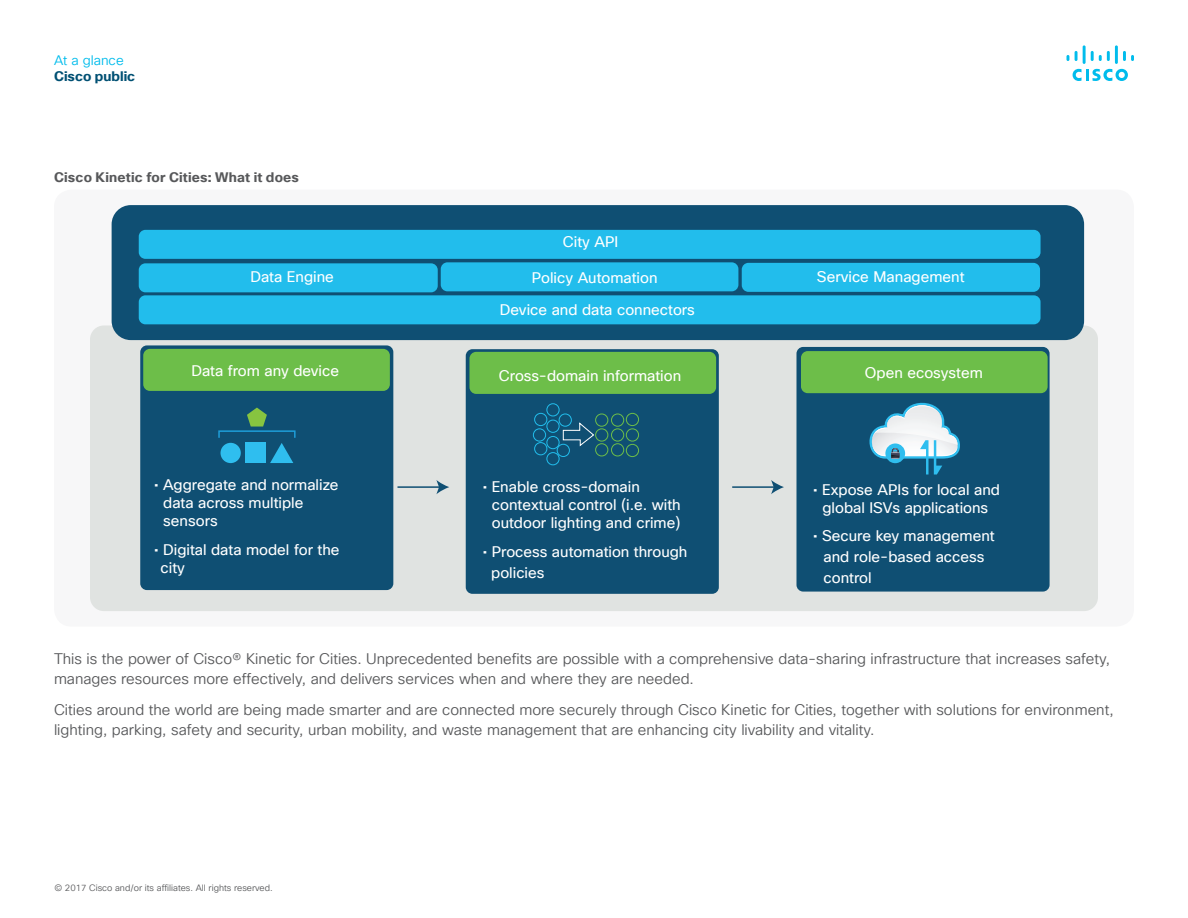
<style>
.page{position:relative;width:1188px;height:918px;background:#fff}
.page>*{position:absolute;margin:0;border:0;box-sizing:border-box;transform-origin:0 0}
.Body{font:15px/19.5px "Cisco Sans TT Light";color:#57585a}
.t1{font:15px/18px "Cisco Sans TT";color:#fff}
.FigureCaption{font:700 13.5px "Cisco Sans TT";letter-spacing:.015em;color:#57585a}
.t2{font:700 13.5px "Cisco Sans TT";color:#005073}
.t3{font:13.5px "Cisco Sans TT Light";color:#01bcec}
.Footer_white{font:9px "Cisco Sans TT Light";color:#57585a}
</style>
<div class="page">
<svg style="left:1073px;top:69px;width:55px;height:12px"></svg>
<svg style="left:1067px;top:55px;width:2px;height:6px"></svg>
<svg style="left:1075px;top:51px;width:3px;height:10px"></svg>
<hr style="left:1083px;top:45px;width:3px;height:19px;background:#01bcec">
<svg style="left:1091px;top:51px;width:19px;height:10px"></svg>
<hr style="left:1115px;top:45px;width:3px;height:19px;background:#01bcec">
<svg style="left:1123px;top:51px;width:11px;height:10px"></svg>
<div style="left:54px;top:190px;width:1080px;height:437px;background:#f7f7f8;border-radius:18px"></div>
<div style="left:90px;top:325px;width:1008px;height:286px;background:#e0e3e1;border-radius:14px"></div>
<div style="left:140px;top:345px;width:253px;height:245px;background:#0f4f73;border-radius:7px"></div>
<div style="left:466px;top:349px;width:253px;height:245px;background:#0f4f73;border-radius:7px"></div>
<div style="left:796px;top:347px;width:254px;height:245px;background:#0f4f73;border-radius:7px"></div>
<div style="left:546px;top:403px;width:13px;height:13px;border:1px solid #22bdec;border-radius:50%"></div>
<div style="left:534px;top:413px;width:13px;height:13px;border:1px solid #22bdec;border-radius:50%"></div>
<div style="left:533px;top:428px;width:13px;height:13px;border:1px solid #22bdec;border-radius:50%"></div>
<div style="left:534px;top:442px;width:13px;height:13px;border:1px solid #22bdec;border-radius:50%"></div>
<div style="left:546px;top:452px;width:13px;height:13px;border:1px solid #22bdec;border-radius:50%"></div>
<div style="left:557px;top:444px;width:13px;height:13px;border:1px solid #22bdec;border-radius:50%"></div>
<div style="left:546px;top:436px;width:13px;height:13px;border:1px solid #22bdec;border-radius:50%"></div>
<div style="left:546px;top:420px;width:13px;height:13px;border:1px solid #22bdec;border-radius:50%"></div>
<div style="left:559px;top:414px;width:13px;height:13px;border:1px solid #22bdec;border-radius:50%"></div>
<div style="left:595px;top:414px;width:13px;height:13px;border:1px solid #6dbe49;border-radius:50%"></div>
<div style="left:611px;top:414px;width:13px;height:13px;border:1px solid #6dbe49;border-radius:50%"></div>
<div style="left:626px;top:413px;width:13px;height:13px;border:1px solid #6dbe49;border-radius:50%"></div>
<div style="left:626px;top:428px;width:13px;height:13px;border:1px solid #6dbe49;border-radius:50%"></div>
<div style="left:611px;top:428px;width:13px;height:13px;border:1px solid #6dbe49;border-radius:50%"></div>
<div style="left:595px;top:428px;width:13px;height:13px;border:1px solid #6dbe49;border-radius:50%"></div>
<div style="left:595px;top:443px;width:13px;height:13px;border:1px solid #6dbe49;border-radius:50%"></div>
<div style="left:611px;top:443px;width:13px;height:13px;border:1px solid #6dbe49;border-radius:50%"></div>
<div style="left:626px;top:444px;width:13px;height:13px;border:1px solid #6dbe49;border-radius:50%"></div>
<svg style="left:563px;top:422px;width:31px;height:25px"></svg>
<hr style="left:397px;top:486px;width:43px;height:2px;background:#0f4f73">
<svg style="left:436px;top:480px;width:13px;height:14px"></svg>
<hr style="left:732px;top:486px;width:43px;height:2px;background:#0f4f73">
<svg style="left:771px;top:480px;width:13px;height:14px"></svg>
<div style="left:112px;top:205px;width:972px;height:135px;background:#0f4f73;border-radius:19px"></div>
<div style="left:139px;top:263px;width:299px;height:29px;background:#22bdec;border-radius:7px"></div>
<div style="left:441px;top:262px;width:297px;height:29px;background:#22bdec;border-radius:7px"></div>
<div style="left:139px;top:230px;width:902px;height:29px;background:#22bdec;border-radius:7px"></div>
<div style="left:139px;top:295px;width:902px;height:29px;background:#22bdec;border-radius:7px"></div>
<div style="left:742px;top:263px;width:298px;height:29px;background:#22bdec;border-radius:7px"></div>
<div style="left:469px;top:352px;width:247px;height:42px;background:#6dbe49;border-radius:7px"></div>
<div style="left:801px;top:351px;width:247px;height:42px;background:#6dbe49;border-radius:7px"></div>
<div style="left:143px;top:349px;width:247px;height:42px;background:#6dbe49;border-radius:7px"></div>
<div style="left:218px;top:430px;width:78px;height:9px;border:2px solid #1e9ed9"></div>
<svg style="left:247px;top:408px;width:20px;height:19px"></svg>
<svg style="left:270px;top:443px;width:23px;height:20px"></svg>
<div style="left:246px;top:443px;width:20px;height:20px;background:#2fbeef"></div>
<div style="left:221px;top:443px;width:20px;height:20px;background:#2fbeef;border-radius:50%"></div>
<svg style="left:869px;top:402px;width:91px;height:73px"></svg>
<p class="t3" style="left:54px;top:51px;width:71px">At a glance</p>
<p class="t2" style="left:54px;top:67px;width:83px">Cisco public</p>
<p class="FigureCaption" style="left:54px;top:169px;width:247px">Cisco Kinetic for Cities: What it does</p>
<p class="t1" style="left:563px;top:234px;width:57px">City API</p>
<p class="t1" style="left:250px;top:269px;width:85px">Data Engine</p>
<p class="t1" style="left:532px;top:269px;width:127px">Policy Automation</p>
<p class="t1" style="left:817px;top:269px;width:149px">Service Management</p>
<p class="t1" style="left:500px;top:302px;width:196px">Device and data connectors</p>
<p class="t1" style="left:191px;top:363px;width:149px">Data from any device</p>
<p class="t1" style="left:499px;top:368px;width:184px">Cross-domain information</p>
<p class="t1" style="left:865px;top:365px;width:119px">Open ecosystem</p>
<p class="t1" style="left:163px;top:477px;width:177px;text-indent:-9px">• Aggregate and normalize data across multiple sensors</p>
<p class="t1" style="left:161px;top:541px;width:181px;text-indent:-6px">• Digital data model for the city</p>
<p class="t1" style="left:492px;top:479px;width:190px;text-indent:-9px">• Enable cross-domain contextual control (i.e. with outdoor lighting and crime)</p>
<p class="t1" style="left:491px;top:542px;width:198px;line-height:21px;text-indent:-9px">• Process automation through policies</p>
<p class="t1" style="left:813px;top:481px;width:188px;text-align:center">• Expose APIs for local and global ISVs applications</p>
<p class="t1" style="left:824px;top:526px;width:173px;line-height:21px;text-indent:-10px">• Secure key management and role-based access control</p>
<p class="Body" style="left:54px;top:650px;width:1058px">This is the power of Cisco® Kinetic for Cities. Unprecedented benefits are possible with a comprehensive data-sharing infrastructure that increases safety, manages resources more effectively, and delivers services when and where they are needed.</p>
<p class="Body" style="left:54px;top:701px;width:1061px">Cities around the world are being made smarter and are connected more securely through Cisco Kinetic for Cities, together with solutions for environment, lighting, parking, safety and security, urban mobility, and waste management that are enhancing city livability and vitality.</p>
<p class="Footer_white" style="left:54px;top:882px;width:220px">© 2017 Cisco and/or its affiliates. All rights reserved.</p>
</div>
